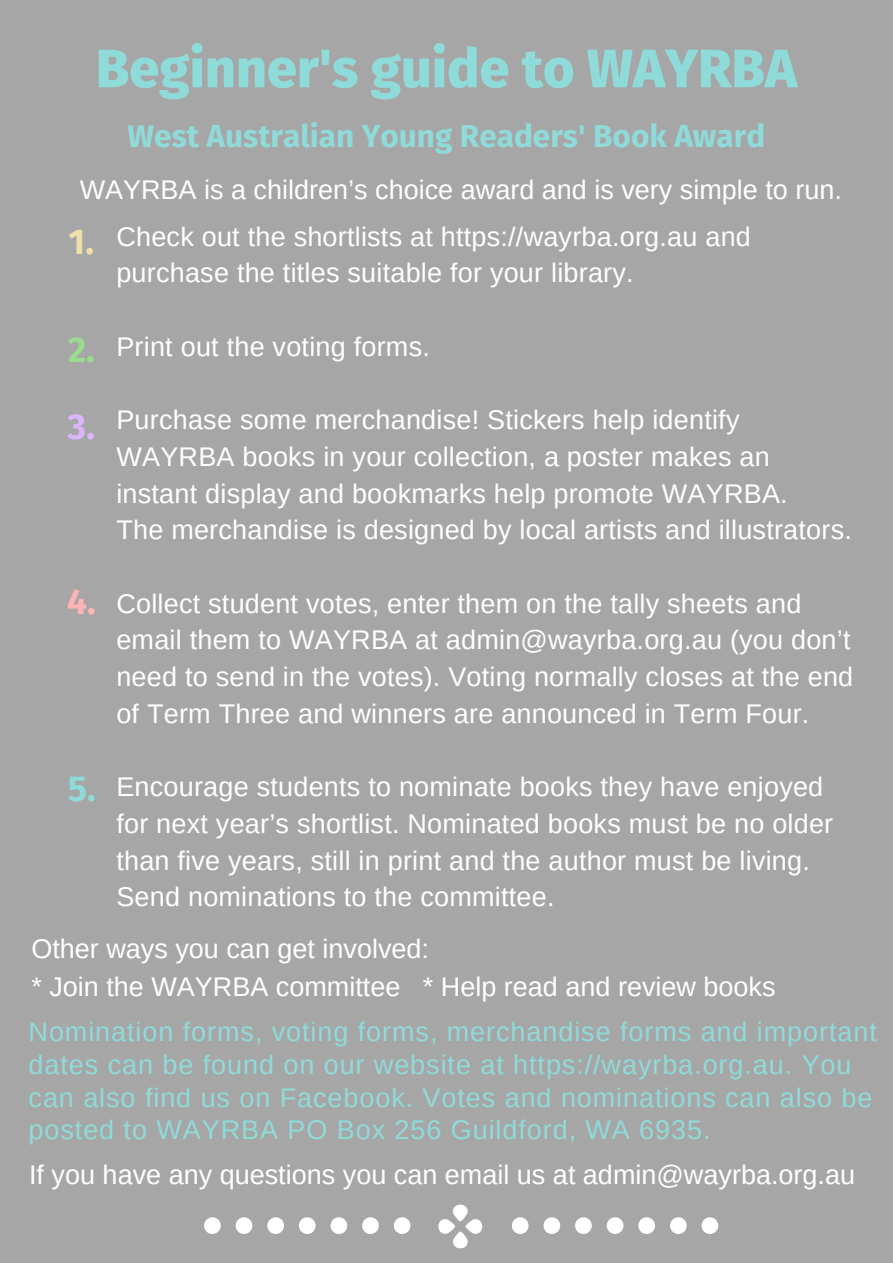
<style>
.page{position:relative;width:893px;height:1263px;background:#a6a6a6}
.page>*{position:absolute;margin:0;border:0;box-sizing:border-box;transform-origin:0 0}
.t1{font:800 54px "Fira Sans";color:#8fdbda}
.t2{font:700 36px "Fira Sans";color:#ede0ab}
.t3{font:700 36px "Fira Sans";color:#9adb8f}
.t4{font:700 36px "Fira Sans";color:#dcb5ff}
.t5{font:700 36px "Fira Sans";color:#fdb5b5}
.t6{font:700 36px "Fira Sans";color:#8fdbda}
.t7{font:700 31.5px "Fira Sans";color:#8fdbda}
.t8{font:27px/36.7px "Arimo";letter-spacing:.01em;color:#fff}
.t9{font:27px/32.9px "Arimo";letter-spacing:.035em;color:#8fdbda}
</style>
<div class="page">
<svg style="left:438px;top:1204px;width:44px;height:44px"></svg>
<svg style="left:394px;top:1217px;width:16px;height:17px"></svg>
<svg style="left:362px;top:1217px;width:17px;height:17px"></svg>
<svg style="left:330px;top:1217px;width:17px;height:17px"></svg>
<svg style="left:299px;top:1217px;width:16px;height:17px"></svg>
<svg style="left:267px;top:1217px;width:17px;height:17px"></svg>
<svg style="left:236px;top:1217px;width:16px;height:17px"></svg>
<svg style="left:204px;top:1217px;width:17px;height:17px"></svg>
<svg style="left:701px;top:1217px;width:17px;height:17px"></svg>
<svg style="left:670px;top:1217px;width:16px;height:17px"></svg>
<svg style="left:638px;top:1217px;width:17px;height:17px"></svg>
<svg style="left:607px;top:1217px;width:16px;height:17px"></svg>
<svg style="left:575px;top:1217px;width:17px;height:17px"></svg>
<svg style="left:543px;top:1217px;width:17px;height:17px"></svg>
<svg style="left:512px;top:1217px;width:16px;height:17px"></svg>
<h1 class="t1" style="left:96px;top:37px;width:703px">Beginner's guide to WAYRBA</h1>
<p class="t7" style="left:128px;top:117px;width:639px">West Australian Young Readers' Book Award</p>
<p class="t8" style="left:80px;top:171px;width:764px">WAYRBA is a children’s choice award and is very simple to run.</p>
<h2 class="t2" style="left:69px;top:220px;width:27px">1.</h2>
<p class="t8" style="left:116px;top:218px;width:636px">Check out the shortlists at https://wayrba.org.au and purchase the titles suitable for your library.</p>
<h2 class="t3" style="left:68px;top:328px;width:29px">2.</h2>
<p class="t8" style="left:116px;top:328px;width:315px">Print out the voting forms.</p>
<h2 class="t4" style="left:68px;top:405px;width:29px">3.</h2>
<p class="t8" style="left:116px;top:401px;width:737px">Purchase some merchandise! Stickers help identify WAYRBA books in your collection, a poster makes an instant display and bookmarks help promote WAYRBA.<br>The merchandise is designed by local artists and illustrators.</p>
<h2 class="t5" style="left:67px;top:580px;width:30px">4.</h2>
<p class="t8" style="left:116px;top:585px;width:738px">Collect student votes, enter them on the tally sheets and email them to WAYRBA at admin@wayrba.org.au (you don’t need to send in the votes). Voting normally closes at the end of Term Three and winners are announced in Term Four.</p>
<p class="t8" style="left:116px;top:768px;width:718px">Encourage students to nominate books they have enjoyed for next year’s shortlist. Nominated books must be no older than five years, still in print and the author must be living.<br>Send nominations to the committee.</p>
<p class="t8" style="left:31px;top:929px;width:746px;line-height:37.7px">Other ways you can get involved:<br>* Join the WAYRBA committee * Help read and review books</p>
<h2 class="t6" style="left:68px;top:768px;width:29px">5.</h2>
<p class="t9" style="left:29px;top:1015px;width:850px">Nomination forms, voting forms, merchandise forms and important dates can be found on our website at https://wayrba.org.au. You can also find us on Facebook. Votes and nominations can also be posted to WAYRBA PO Box 256 Guildford, WA 6935.</p>
<p class="t8" style="left:29px;top:1156px;width:827px">If you have any questions you can email us at admin@wayrba.org.au</p>
</div>
